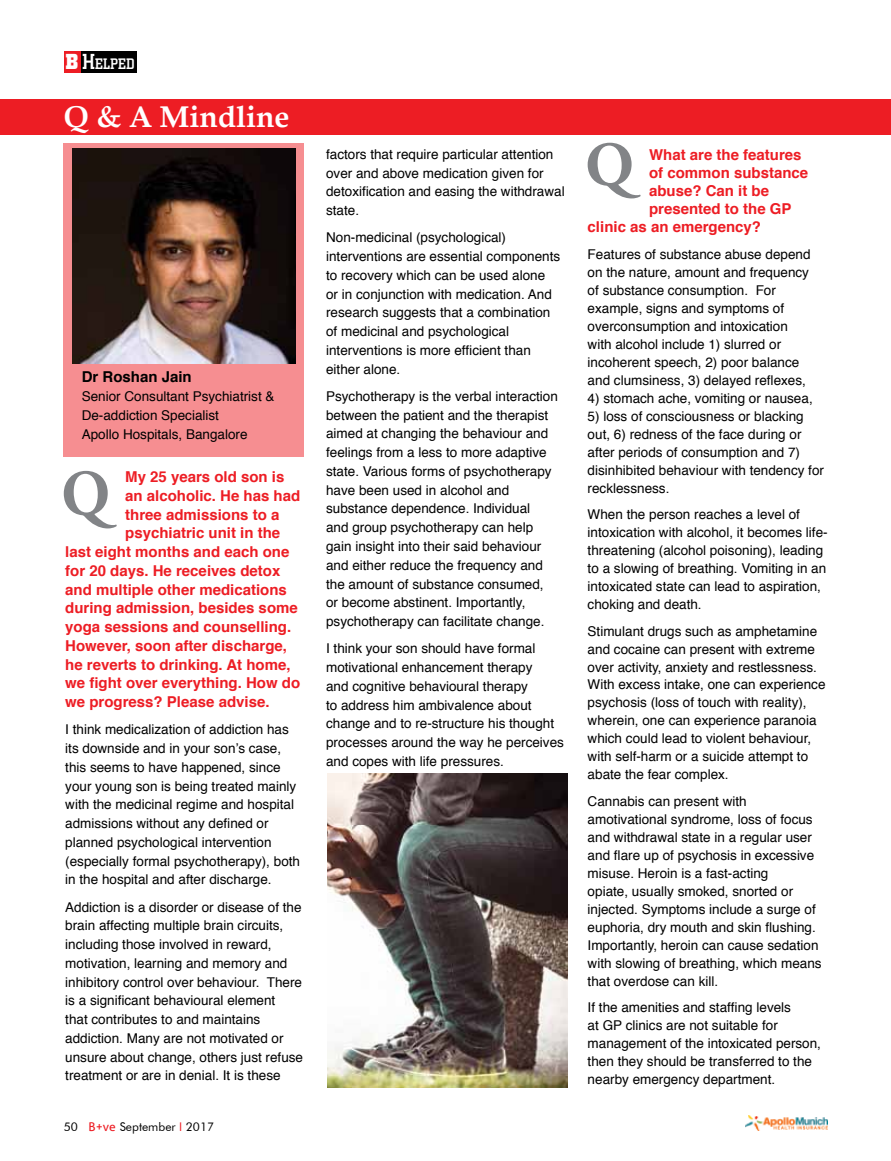
<style>
.page{position:relative;width:891px;height:1161px;background:#fff}
.page>*{position:absolute;margin:0;border:0;box-sizing:border-box;transform-origin:0 0}
.t1{font:700 30px "Book Antiqua";color:#fff}
.t2{font:500 15.75px "City D";color:#fff}
.t3{font:700 15px "Helvetica";color:#ed1d24}
.t4{font:700 15px "Helvetica";color:#000}
.t5{font:13.5px/18.8px "Helvetica";color:#000}
.t6{font:12px "Futura BT";color:#000}
.s1{font-weight:700;font-size:22.5px}
.s2{font-size:22.5px}
.s3{font-family:"Aller";color:#ed1d24}
.s4{color:#ed1d24}
</style>
<div class="page">
<div style="left:0;top:99px;width:891px;height:35px;background:#ed1d24"></div>
<div style="left:64px;top:51px;width:73px;height:21px;background:#000"></div>
<div style="left:64px;top:51px;width:16px;height:21px;background:#ed1d24"></div>
<div style="left:64px;top:143px;width:240px;height:314px;background:#f68e91"></div>
<img style="left:72px;top:149px;width:224px;height:215px">
<svg style="left:64px;top:471px;width:53px;height:57px"></svg>
<svg style="left:588px;top:143px;width:53px;height:55px"></svg>
<img style="left:328px;top:774px;width:239px;height:314px">
<img style="left:745px;top:1115px;width:82px;height:16px">
<p class="t2" style="left:66px;top:54px;width:71px"><span class="s1">B</span> <span class="s2">H</span>elped</p>
<h1 class="t1" style="left:64px;top:99px;width:227px">Q &amp; A Mindline</h1>
<p class="t4" style="left:82px;top:371px;width:112px">Dr Roshan Jain</p>
<p class="t5" style="left:82px;top:388px;width:194px">Senior Consultant Psychiatrist &amp;<br>De-addiction Specialist<br>Apollo Hospitals, Bangalore</p>
<p class="t3" style="left:125px;top:471px;width:161px">My 25 years old son is</p>
<p class="t3" style="left:125px;top:489px;width:177px">an alcoholic. He has had</p>
<p class="t3" style="left:125px;top:508px;width:156px">three admissions to a</p>
<p class="t3" style="left:125px;top:527px;width:157px">psychiatric unit in the</p>
<p class="t3" style="left:65px;top:546px;width:226px">last eight months and each one</p>
<p class="t3" style="left:65px;top:564px;width:217px">for 20 days. He receives detox</p>
<p class="t3" style="left:65px;top:583px;width:223px">and multiple other medications</p>
<p class="t3" style="left:65px;top:602px;width:234px">during admission, besides some</p>
<p class="t3" style="left:65px;top:621px;width:227px">yoga sessions and counselling.</p>
<p class="t3" style="left:65px;top:639px;width:223px">However, soon after discharge,</p>
<p class="t3" style="left:65px;top:658px;width:227px">he reverts to drinking. At home,</p>
<p class="t3" style="left:65px;top:677px;width:237px">we fight over everything. How do</p>
<p class="t3" style="left:65px;top:696px;width:206px">we progress? Please advise.</p>
<p class="t5" style="left:65px;top:721px;width:236px">I think medicalization of addiction has its downside and in your son’s case, this seems to have happened, since your young son is being treated mainly with the medicinal regime and hospital admissions without any defined or planned psychological intervention (especially formal psychotherapy), both in the hospital and after discharge.</p>
<p class="t5" style="left:65px;top:899px;width:239px">Addiction is a disorder or disease of the brain affecting multiple brain circuits, including those involved in reward, motivation, learning and memory and inhibitory control over behaviour. There is a significant behavioural element<br>that contributes to and maintains addiction. Many are not motivated or unsure about change, others just refuse treatment or are in denial. It is these</p>
<p class="t6" style="left:64px;top:1120px;width:152px">50 <span class="s3">B+ve</span> September <span class="s4">I</span> 2017</p>
<p class="t5" style="left:326px;top:146px;width:240px">factors that require particular attention over and above medication given for detoxification and easing the withdrawal state.</p>
<p class="t5" style="left:326px;top:229px;width:236px">Non-medicinal (psychological) interventions are essential components to recovery which can be used alone or in conjunction with medication. And research suggests that a combination of medicinal and psychological interventions is more efficient than either alone.</p>
<p class="t5" style="left:326px;top:388px;width:233px">Psychotherapy is the verbal interaction between the patient and the therapist aimed at changing the behaviour and feelings from a less to more adaptive state. Various forms of psychotherapy have been used in alcohol and substance dependence. Individual<br>and group psychotherapy can help gain insight into their said behaviour and either reduce the frequency and the amount of substance consumed, or become abstinent. Importantly, psychotherapy can facilitate change.</p>
<p class="t5" style="left:326px;top:640px;width:239px">I think your son should have formal motivational enhancement therapy<br>and cognitive behavioural therapy<br>to address him ambivalence about change and to re-structure his thought processes around the way he perceives and copes with life pressures.</p>
<p class="t3" style="left:649px;top:149px;width:154px">What are the features</p>
<p class="t3" style="left:649px;top:167px;width:161px">of common substance</p>
<p class="t3" style="left:649px;top:185px;width:122px">abuse? Can it be</p>
<p class="t3" style="left:649px;top:203px;width:144px">presented to the GP</p>
<p class="t3" style="left:588px;top:221px;width:175px">clinic as an emergency?</p>
<p class="t5" style="left:588px;top:246px;width:224px;line-height:18px">Features of substance abuse depend on the nature, amount and frequency of substance consumption. For example, signs and symptoms of overconsumption and intoxication with alcohol include 1) slurred or incoherent speech, 2) poor balance and clumsiness, 3) delayed reflexes,</p>
<p class="t5" style="left:588px;top:390px;width:227px">4) stomach ache, vomiting or nausea,</p>
<p class="t5" style="left:588px;top:408px;width:238px;line-height:18px">5) loss of consciousness or blacking out, 6) redness of the face during or after periods of consumption and 7) disinhibited behaviour with tendency for recklessness.</p>
<p class="t5" style="left:588px;top:506px;width:242px;line-height:18px">When the person reaches a level of intoxication with alcohol, it becomes life&shy;threatening (alcohol poisoning), leading to a slowing of breathing. Vomiting in an intoxicated state can lead to aspiration, choking and death.</p>
<p class="t5" style="left:588px;top:623px;width:239px;line-height:18px">Stimulant drugs such as amphetamine and cocaine can present with extreme over activity, anxiety and restlessness.<br>With excess intake, one can experience psychosis (loss of touch with reality), wherein, one can experience paranoia which could lead to violent behaviour, with self-harm or a suicide attempt to abate the fear complex.</p>
<p class="t5" style="left:588px;top:793px;width:236px;line-height:18px">Cannabis can present with amotivational syndrome, loss of focus and withdrawal state in a regular user and flare up of psychosis in excessive misuse. Heroin is a fast-acting<br>opiate, usually smoked, snorted or injected. Symptoms include a surge of euphoria, dry mouth and skin flushing.<br>Importantly, heroin can cause sedation with slowing of breathing, which means that overdose can kill.</p>
<p class="t5" style="left:588px;top:1000px;width:235px;line-height:18px">If the amenities and staffing levels<br>at GP clinics are not suitable for management of the intoxicated person, then they should be transferred to the nearby emergency department.</p>
</div>
